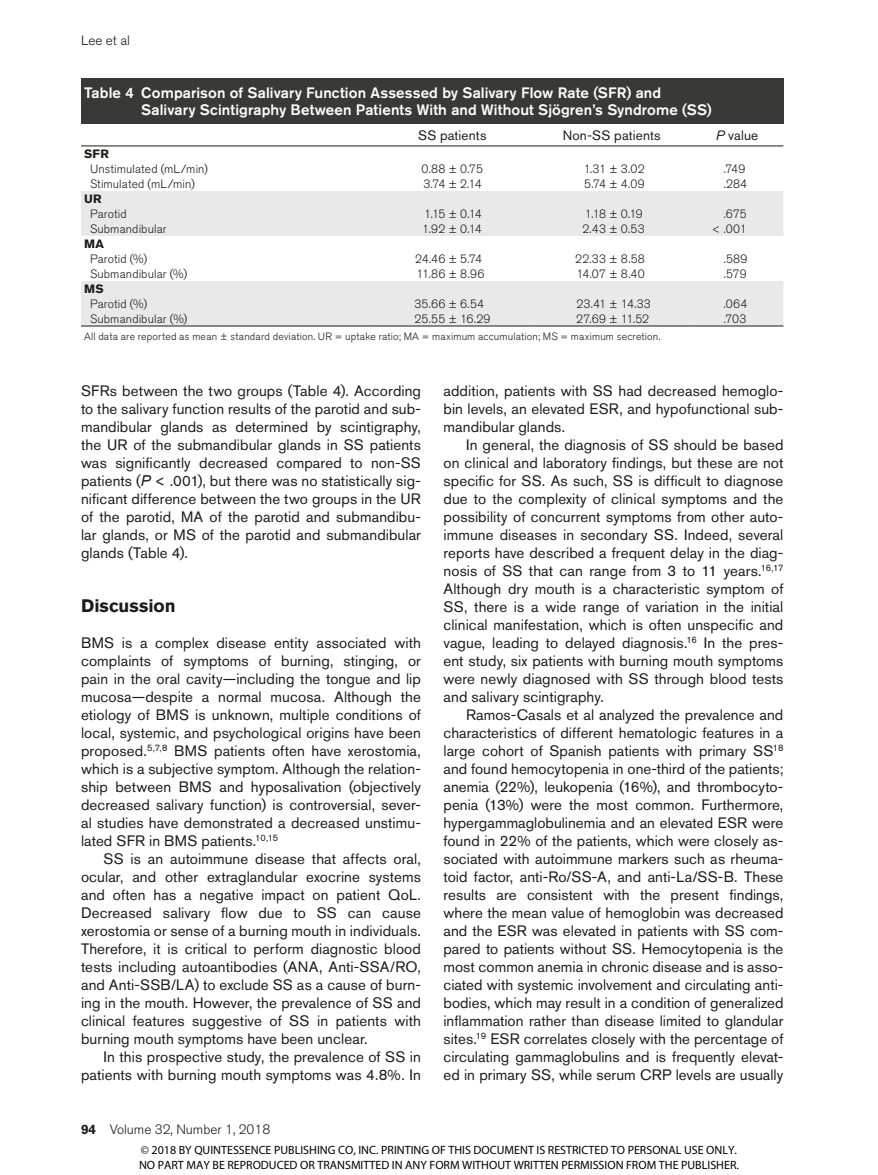
<style>
.page{position:relative;width:878px;height:1175px;background:#fff}
.page>*{position:absolute;margin:0;border:0;box-sizing:border-box;transform-origin:0 0}
.t1{font:700 18px "Akzidenz Grotesk BQ";color:#1d1c1a}
.t2{font:15px/18px "Akzidenz Grotesk BQ";letter-spacing:.005em;color:#1d1c1a;text-align:justify}
.t3{font:500 15px/16.5px "Akzidenz Grotesk BQ";letter-spacing:.005em;color:#fff}
.t4{font:300 13.5px "Akzidenz Grotesk BQ";color:#1d1c1a}
.t5{font:13.5px "Akzidenz Grotesk BQ";letter-spacing:.01em;color:#1d1c1a}
.t6{font:300 12px "Akzidenz Grotesk BQ";letter-spacing:.01em;color:#1d1c1a}
.t7{font:12px/14.4px "Myriad Pro";color:#000}
.t8{font:700 12px "Akzidenz Grotesk BQ";letter-spacing:.03em;color:#1d1c1a}
.t9{font:300 10.5px "Akzidenz Grotesk BQ";letter-spacing:.015em;color:#1d1c1a}
.s1{font-style:italic}
.s2{font-family:"Arial";font-style:italic}
.s3{font-weight:700}
</style>
<div class="page">
<div style="left:81px;top:78px;width:702px;height:46px;background:#393a38"></div>
<div style="left:81px;top:191px;width:702px;height:135px;background:#e9e9e9"></div>
<svg style="left:81px;top:236px;width:702px;height:45px"></svg>
<hr style="left:81px;top:146px;width:291px;height:1px;background:#1d1c1a">
<hr style="left:372px;top:146px;width:160px;height:1px;background:#1d1c1a">
<hr style="left:532px;top:146px;width:158px;height:1px;background:#1d1c1a">
<hr style="left:690px;top:146px;width:93px;height:1px;background:#1d1c1a">
<hr style="left:81px;top:326px;width:291px;height:1px;background:#1d1c1a">
<hr style="left:372px;top:326px;width:160px;height:1px;background:#1d1c1a">
<hr style="left:532px;top:326px;width:158px;height:1px;background:#1d1c1a">
<hr style="left:690px;top:326px;width:93px;height:1px;background:#1d1c1a">
<p class="t4" style="left:81px;top:32px;width:50px">Lee et al</p>
<p class="t3" style="left:141px;top:84px;width:572px;text-indent:-57px">Table 4 Comparison of Salivary Function Assessed by Salivary Flow Rate (SFR) and<br>Salivary Scintigraphy Between Patients With and Without Sjögren’s Syndrome (SS)</p>
<p class="t5" style="left:418px;top:127px;width:70px">SS patients</p>
<p class="t5" style="left:562px;top:127px;width:99px">Non-SS patients</p>
<p class="t5" style="left:715px;top:127px;width:44px"><span class="s1">P</span> value</p>
<p class="t8" style="left:84px;top:147px;width:26px">SFR</p>
<p class="t6" style="left:90px;top:162px;width:119px">Unstimulated (mL/min)</p>
<p class="t6" style="left:421px;top:162px;width:63px">0.88 ± 0.75</p>
<p class="t6" style="left:583px;top:162px;width:62px">1.31 ± 3.02</p>
<p class="t6" style="left:723px;top:162px;width:23px">.749</p>
<p class="t6" style="left:90px;top:177px;width:106px">Stimulated (mL/min)</p>
<p class="t6" style="left:423px;top:177px;width:60px">3.74 ± 2.14</p>
<p class="t6" style="left:584px;top:177px;width:62px">5.74 ± 4.09</p>
<p class="t6" style="left:723px;top:177px;width:25px">.284</p>
<p class="t8" style="left:84px;top:192px;width:19px">UR</p>
<p class="t6" style="left:90px;top:207px;width:38px">Parotid</p>
<p class="t6" style="left:424px;top:207px;width:59px">1.15 ± 0.14</p>
<p class="t6" style="left:585px;top:207px;width:59px">1.18 ± 0.19</p>
<p class="t6" style="left:723px;top:207px;width:25px">.675</p>
<p class="t6" style="left:90px;top:222px;width:78px">Submandibular</p>
<p class="t6" style="left:422px;top:222px;width:61px">1.92 ± 0.14</p>
<p class="t6" style="left:582px;top:222px;width:64px">2.43 ± 0.53</p>
<p class="t6" style="left:712px;top:222px;width:36px">&lt; .001</p>
<p class="t8" style="left:84px;top:237px;width:21px">MA</p>
<p class="t6" style="left:90px;top:252px;width:59px">Parotid (%)</p>
<p class="t6" style="left:415px;top:252px;width:68px">24.46 ± 5.74</p>
<p class="t6" style="left:575px;top:252px;width:71px">22.33 ± 8.58</p>
<p class="t6" style="left:723px;top:252px;width:25px">.589</p>
<p class="t6" style="left:90px;top:267px;width:99px">Submandibular (%)</p>
<p class="t6" style="left:416px;top:267px;width:69px">11.86 ± 8.96</p>
<p class="t6" style="left:576px;top:267px;width:70px">14.07 ± 8.40</p>
<p class="t6" style="left:723px;top:267px;width:25px">.579</p>
<p class="t8" style="left:84px;top:282px;width:21px">MS</p>
<p class="t6" style="left:90px;top:297px;width:59px">Parotid (%)</p>
<p class="t6" style="left:414px;top:297px;width:71px">35.66 ± 6.54</p>
<p class="t6" style="left:576px;top:297px;width:76px">23.41 ± 14.33</p>
<p class="t6" style="left:723px;top:297px;width:25px">.064</p>
<p class="t6" style="left:90px;top:312px;width:99px">Submandibular (%)</p>
<p class="t6" style="left:414px;top:312px;width:77px">25.55 ± 16.29</p>
<p class="t6" style="left:576px;top:312px;width:74px">27.69 ± 11.52</p>
<p class="t6" style="left:723px;top:312px;width:24px">.703</p>
<p class="t9" style="left:84px;top:330px;width:578px">All data are reported as mean ± standard deviation. UR = uptake ratio; MA = maximum accumulation; MS = maximum secretion.</p>
<p class="t2" style="left:81px;top:382px;width:341px">SFRs between the two groups (Table 4). According to the salivary function results of the parotid and sub&shy;mandibular glands as determined by scintigraphy, the UR of the submandibular glands in SS patients was significantly decreased compared to non-SS patients (<span class="s2">P</span> &lt; .001), but there was no statistically sig&shy;nificant difference between the two groups in the UR of the parotid, MA of the parotid and submandibu&shy;lar glands, or MS of the parotid and submandibular glands (Table 4).</p>
<p class="t1" style="left:81px;top:595px;width:96px">Discussion</p>
<p class="t2" style="left:81px;top:634px;width:341px">BMS is a complex disease entity associated with complaints of symptoms of burning, stinging, or pain in the oral cavity—including the tongue and lip mucosa—despite a normal mucosa. Although the etiology of BMS is unknown, multiple conditions of local, systemic, and psychological origins have been proposed.<sup>5,7,8</sup> BMS patients often have xerostomia, which is a subjective symptom. Although the relation&shy;ship between BMS and hyposalivation (objectively decreased salivary function) is controversial, sever&shy;al studies have demonstrated a decreased unstimu&shy;lated SFR in BMS patients.<sup>10,15</sup></p>
<p class="t2" style="left:81px;top:850px;width:341px;text-indent:22px">SS is an autoimmune disease that affects oral, ocular, and other extraglandular exocrine systems and often has a negative impact on patient QoL.<br>Decreased salivary flow due to SS can cause xerostomia or sense of a burning mouth in individuals.<br>Therefore, it is critical to perform diagnostic blood tests including autoantibodies (ANA, Anti-SSA/RO, and Anti-SSB/LA) to exclude SS as a cause of burn&shy;ing in the mouth. However, the prevalence of SS and clinical features suggestive of SS in patients with burning mouth symptoms have been unclear.</p>
<p class="t2" style="left:81px;top:1048px;width:341px;text-align:right">In this prospective study, the prevalence of SS in patients with burning mouth symptoms was 4.8%. In</p>
<p class="t4" style="left:81px;top:1122px;width:191px"><span class="s3">94</span> Volume 32, Number 1, 2018</p>
<p class="t2" style="left:443px;top:382px;width:341px">addition, patients with SS had decreased hemoglo&shy;bin levels, an elevated ESR, and hypofunctional sub&shy;mandibular glands.</p>
<p class="t2" style="left:443px;top:436px;width:341px;text-indent:22px">In general, the diagnosis of SS should be based on clinical and laboratory findings, but these are not specific for SS. As such, SS is difficult to diagnose due to the complexity of clinical symptoms and the possibility of concurrent symptoms from other auto&shy;immune diseases in secondary SS. Indeed, several reports have described a frequent delay in the diag&shy;nosis of SS that can range from 3 to 11 years.<sup>16,17<br></sup>Although dry mouth is a characteristic symptom of SS, there is a wide range of variation in the initial clinical manifestation, which is often unspecific and vague, leading to delayed diagnosis.<sup>16</sup> In the pres&shy;ent study, six patients with burning mouth symptoms were newly diagnosed with SS through blood tests and salivary scintigraphy.</p>
<p class="t2" style="left:443px;top:706px;width:341px;text-indent:23px">Ramos-Casals et al analyzed the prevalence and characteristics of different hematologic features in a large cohort of Spanish patients with primary SS<sup>18 </sup>and found hemocytopenia in one-third of the patients; anemia (22%), leukopenia (16%), and thrombocyto&shy;penia (13%) were the most common. Furthermore, hypergammaglobulinemia and an elevated ESR were found in 22% of the patients, which were closely as&shy;sociated with autoimmune markers such as rheuma&shy;toid factor, anti-Ro/SS-A, and anti-La/SS-B. These results are consistent with the present findings, where the mean value of hemoglobin was decreased and the ESR was elevated in patients with SS com&shy;pared to patients without SS. Hemocytopenia is the most common anemia in chronic disease and is asso&shy;ciated with systemic involvement and circulating anti&shy;bodies, which may result in a condition of generalized inflammation rather than disease limited to glandular sites.<sup>19</sup> ESR correlates closely with the percentage of circulating gammaglobulins and is frequently elevat&shy;ed in primary SS, while serum CRP levels are usually</p>
<p class="t7" style="left:139px;top:1142px;width:601px">© 2018 BY QUINTESSENCE PUBLISHING CO, INC. PRINTING OF THIS DOCUMENT IS RESTRICTED TO PERSONAL USE ONLY.<br>NO PART MAY BE REPRODUCED OR TRANSMITTED IN ANY FORM WITHOUT WRITTEN PERMISSION FROM THE PUBLISHER.</p>
</div>
